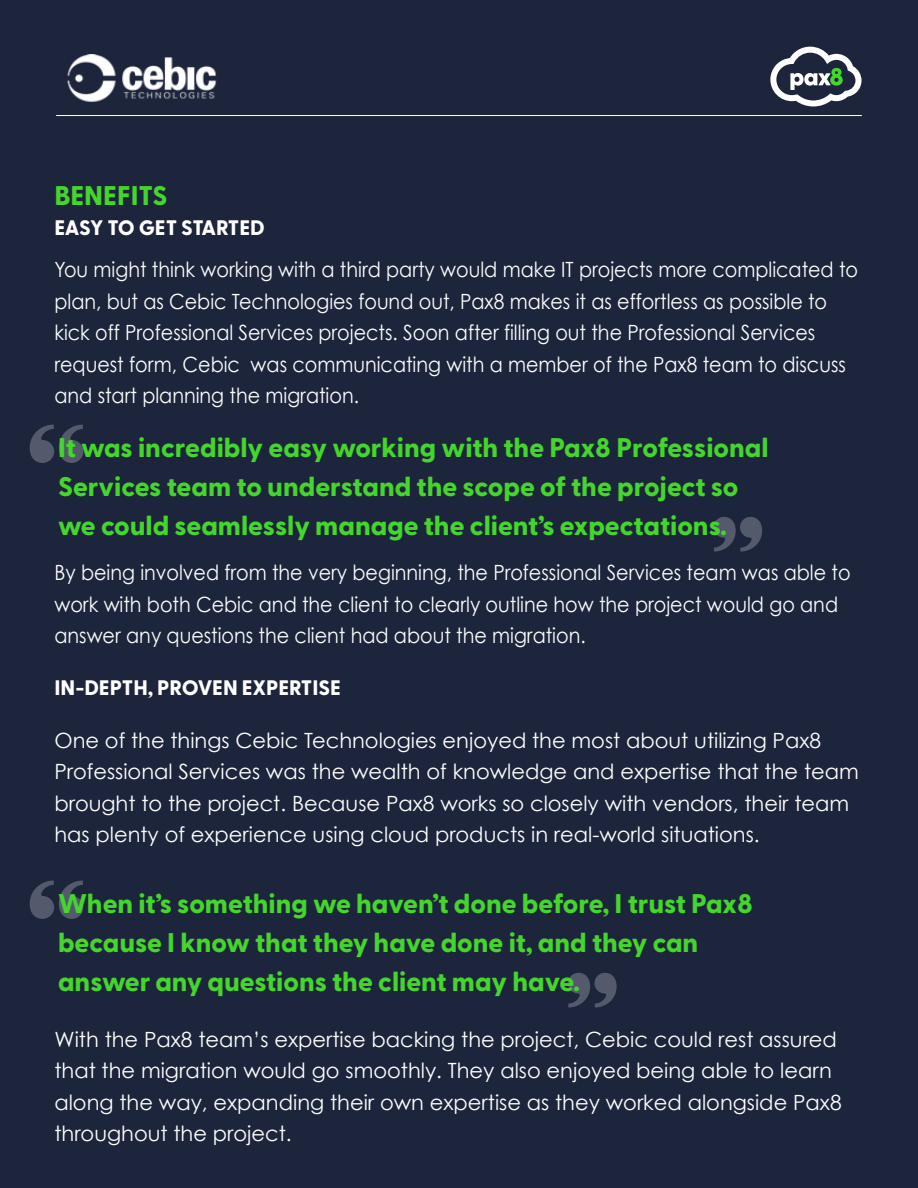
<style>
.page{position:relative;width:918px;height:1188px;background:#1d253c}
.page>*{position:absolute;margin:0;border:0;box-sizing:border-box;transform-origin:0 0}
.t1{font:800 27px/39px "Greycliff CF";color:#44d62c}
.t2{font:21px/31.5px "Century Gothic";color:#fff;scale:.91 1}
.t3{font:21px/31.5px "Century Gothic";color:#fff}
.t4{font:800 21px "Greycliff CF";color:#fff}
</style>
<div class="page">
<svg style="left:568px;top:973px;width:49px;height:34px"></svg>
<svg style="left:30px;top:881px;width:53px;height:38px"></svg>
<svg style="left:714px;top:517px;width:48px;height:35px"></svg>
<svg style="left:30px;top:425px;width:53px;height:38px"></svg>
<hr style="left:56px;top:115px;width:806px;height:1px;background:#fff">
<svg style="left:770px;top:47px;width:92px;height:59px"></svg>
<img style="left:67px;top:55px;width:150px;height:47px">
<p class="t1" style="left:54px;top:177px;width:115px">BENEFITS</p>
<p class="t4" style="left:54px;top:215px;width:212px">EASY TO GET STARTED</p>
<p class="t2" style="left:54px;top:253px;width:885px">You might think working with a third party would make IT projects more complicated to plan, but as Cebic Technologies found out, Pax8 makes it as effortless as possible to kick off Professional Services projects. Soon after filling out the Professional Services request form, Cebic was communicating with a member of the Pax8 team to discuss and start planning the migration.</p>
<p class="t1" style="left:58px;top:429px;width:712px">It was incredibly easy working with the Pax8 Professional<br>Services team to understand the scope of the project so we could seamlessly manage the client’s expectations.</p>
<p class="t2" style="left:54px;top:557px;width:876px">By being involved from the very beginning, the Professional Services team was able to work with both Cebic and the client to clearly outline how the project would go and answer any questions the client had about the migration.</p>
<p class="t4" style="left:54px;top:675px;width:288px">IN-DEPTH, PROVEN EXPERTISE</p>
<p class="t3" style="left:54px;top:724px;width:806px">One of the things Cebic Technologies enjoyed the most about utilizing Pax8<br>Professional Services was the wealth of knowledge and expertise that the team brought to the project. Because Pax8 works so closely with vendors, their team has plenty of experience using cloud products in real-world situations.</p>
<p class="t1" style="left:58px;top:885px;width:696px">When it’s something we haven’t done before, I trust Pax8 because I know that they have done it, and they can answer any questions the client may have.</p>
<p class="t3" style="left:54px;top:1023px;width:789px">With the Pax8 team’s expertise backing the project, Cebic could rest assured that the migration would go smoothly. They also enjoyed being able to learn along the way, expanding their own expertise as they worked alongside Pax8 throughout the project.</p>
</div>
